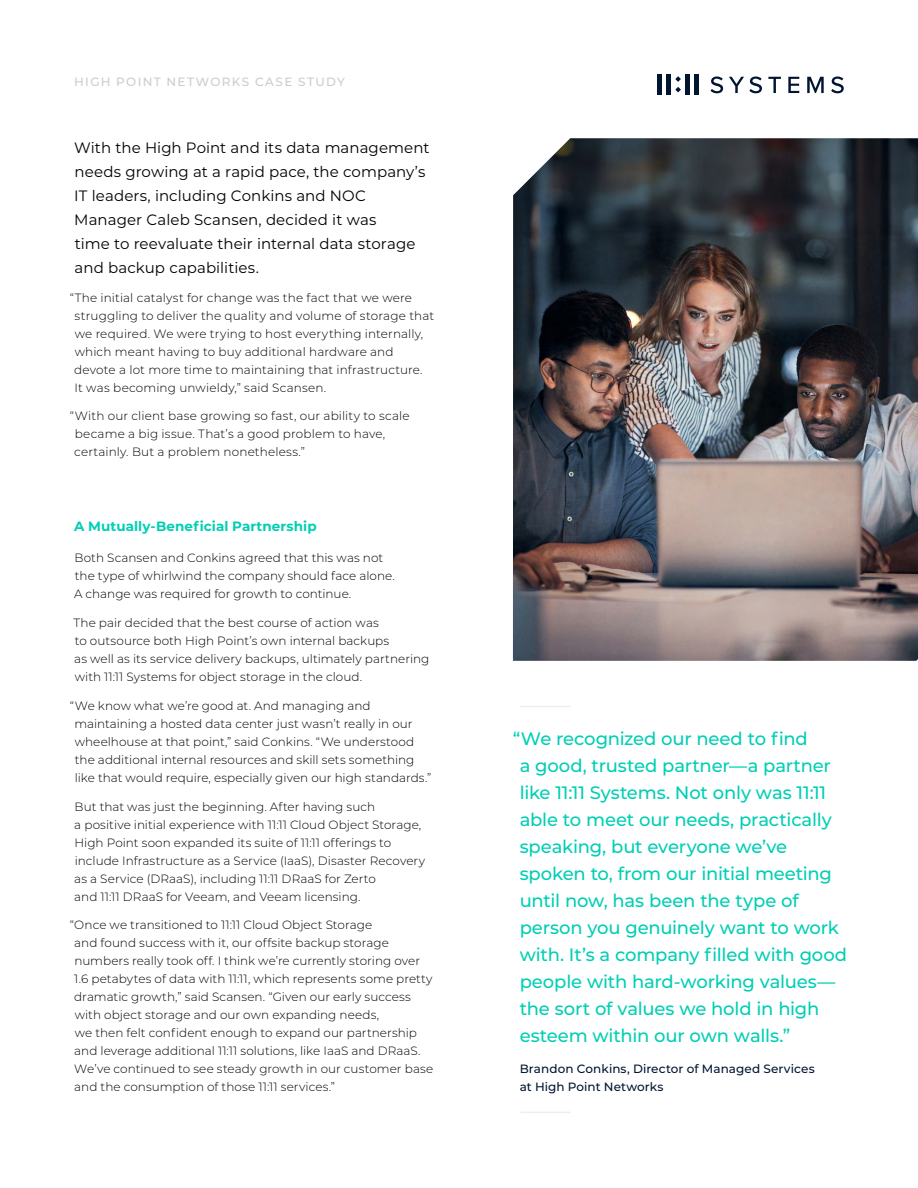
<style>
.page{position:relative;width:918px;height:1188px;background:#fff}
.page>*{position:absolute;margin:0;border:0;box-sizing:border-box;transform-origin:0 0}
.t1{font:500 18px/27px "Montserrat";letter-spacing:-.01em;color:#00cfb4}
.t2{font:15px/24px "Montserrat";letter-spacing:.005em;color:#000}
.t3{font:700 13.5px "Montserrat";letter-spacing:.005em;color:#00cfb4}
.t4{font:300 12px/18px "Montserrat";letter-spacing:.005em;color:#000}
.t5{font:500 12px/18px "Montserrat";letter-spacing:.005em;color:#001531}
.t6{font:500 12px "Montserrat";letter-spacing:.115em;color:#ccc}
</style>
<div class="page">
<svg style="left:711px;top:77px;width:12px;height:16px"></svg>
<svg style="left:729px;top:77px;width:33px;height:16px"></svg>
<svg style="left:768px;top:77px;width:13px;height:16px"></svg>
<svg style="left:788px;top:77px;width:11px;height:16px"></svg>
<svg style="left:807px;top:77px;width:17px;height:16px"></svg>
<svg style="left:831px;top:77px;width:13px;height:16px"></svg>
<hr style="left:658px;top:74px;width:4px;height:20px;background:#001531">
<hr style="left:667px;top:74px;width:4px;height:20px;background:#001531">
<svg style="left:675px;top:76px;width:6px;height:16px"></svg>
<hr style="left:685px;top:74px;width:4px;height:20px;background:#001531">
<hr style="left:694px;top:74px;width:4px;height:20px;background:#001531">
<img style="left:513px;top:138px;width:405px;height:523px">
<hr style="left:520px;top:706px;width:51px;height:1px;background:#eee">
<hr style="left:520px;top:1112px;width:51px;height:1px;background:#eee">
<p class="t6" style="left:74px;top:73px;width:272px">HIGH POINT NETWORKS CASE STUDY</p>
<p class="t2" style="left:74px;top:135px;width:357px">With the High Point and its data management needs growing at a rapid pace, the company’s IT leaders, including Conkins and NOC Manager Caleb Scansen, decided it was<br>time to reevaluate their internal data storage and backup capabilities.</p>
<p class="t4" style="left:74px;top:288px;width:361px;text-indent:-4px">“The initial catalyst for change was the fact that we were struggling to deliver the quality and volume of storage that we required. We were trying to host everything internally, which meant having to buy additional hardware and devote a lot more time to maintaining that infrastructure.<br>It was becoming unwieldy,” said Scansen.</p>
<p class="t4" style="left:74px;top:407px;width:337px;text-indent:-4px">“With our client base growing so fast, our ability to scale became a big issue. That’s a good problem to have, certainly. But a problem nonetheless.”</p>
<p class="t3" style="left:74px;top:516px;width:244px">A Mutually-Beneficial Partnership</p>
<p class="t4" style="left:74px;top:549px;width:322px">Both Scansen and Conkins agreed that this was not the type of whirlwind the company should face alone.<br>A change was required for growth to continue.</p>
<p class="t4" style="left:74px;top:613px;width:357px">The pair decided that the best course of action was<br>to outsource both High Point’s own internal backups<br>as well as its service delivery backups, ultimately partnering with 11:11 Systems for object storage in the cloud.</p>
<p class="t4" style="left:74px;top:696px;width:358px;text-indent:-4px">“We know what we’re good at. And managing and maintaining a hosted data center just wasn’t really in our wheelhouse at that point,” said Conkins. “We understood the additional internal resources and skill sets something like that would require, especially given our high standards.”</p>
<p class="t4" style="left:74px;top:797px;width:352px">But that was just the beginning. After having such<br>a positive initial experience with 11:11 Cloud Object Storage, High Point soon expanded its suite of 11:11 offerings to include Infrastructure as a Service (IaaS), Disaster Recovery as a Service (DRaaS), including 11:11 DRaaS for Zerto<br>and 11:11 DRaaS for Veeam, and Veeam licensing.</p>
<p class="t4" style="left:74px;top:916px;width:361px;text-indent:-4px">“Once we transitioned to 11:11 Cloud Object Storage<br>and found success with it, our offsite backup storage numbers really took off. I think we’re currently storing over 1.6 petabytes of data with 11:11, which represents some pretty dramatic growth,” said Scansen. “Given our early success with object storage and our own expanding needs,<br>we then felt confident enough to expand our partnership and leverage additional 11:11 solutions, like IaaS and DRaaS.<br>We’ve continued to see steady growth in our customer base and the consumption of those 11:11 services.”</p>
<p class="t1" style="left:520px;top:724px;width:329px;text-indent:-7px">“We recognized our need to find<br>a good, trusted partner—a partner like 11:11 Systems. Not only was 11:11 able to meet our needs, practically speaking, but everyone we’ve spoken to, from our initial meeting until now, has been the type of person you genuinely want to work with. It’s a company filled with good people with hard-working values— the sort of values we hold in high esteem within our own walls.”</p>
<p class="t5" style="left:520px;top:1060px;width:297px">Brandon Conkins, Director of Managed Services at High Point Networks</p>
</div>
